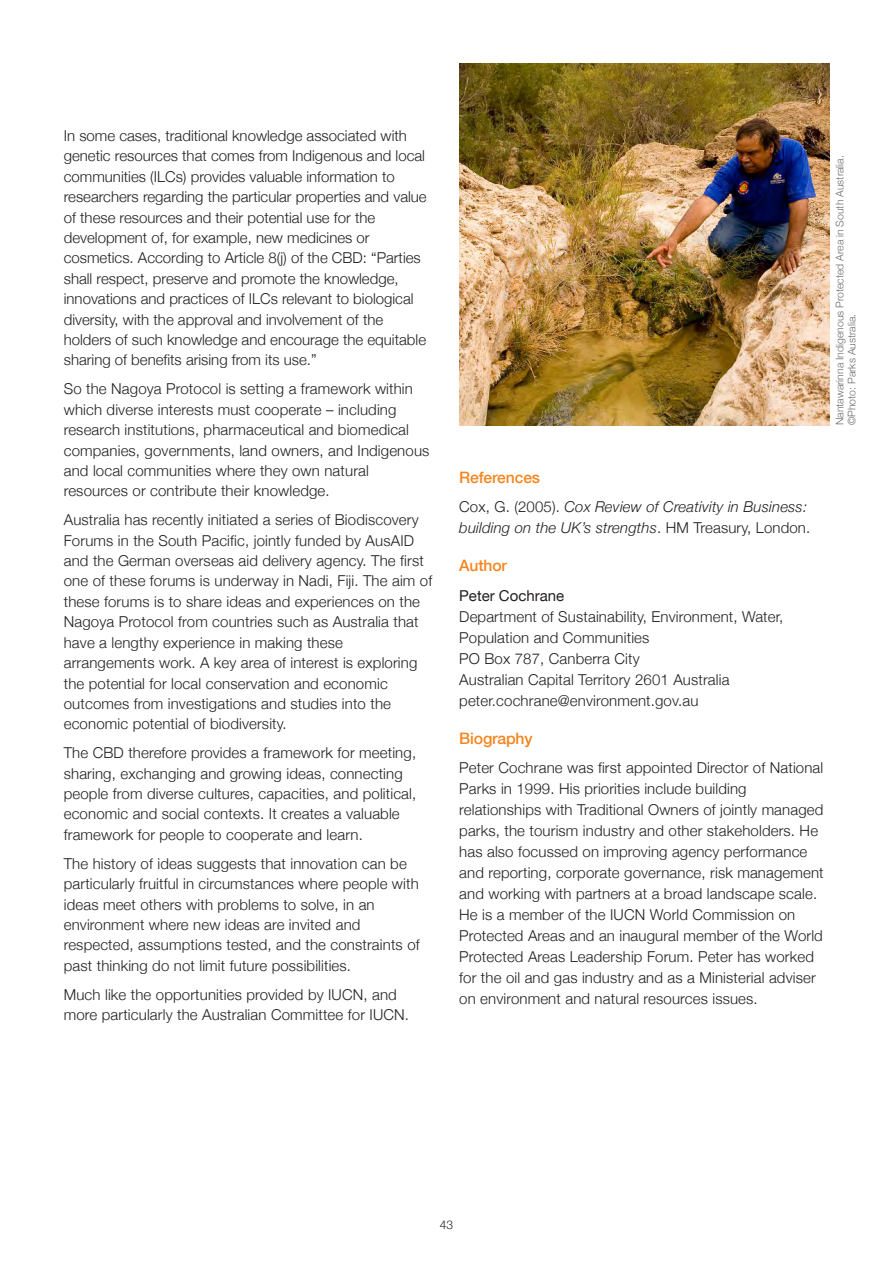
<style>
.page{position:relative;width:893px;height:1263px;background:#fff}
.page>*{position:absolute;margin:0;border:0;box-sizing:border-box;transform-origin:0 0}
.Sub_head{font:500 15.75px "Helvetica Neue";letter-spacing:-.01em;color:#f58520}
.Body_Black{font:300 15px/20.4px "Helvetica Neue";letter-spacing:.01em;color:#231f20}
.Body_Black-2{font:italic 300 15px/21px "Helvetica Neue";letter-spacing:.01em;color:#231f20}
.t1{font:300 12px "Helvetica Neue";color:#231f20}
.Photo_Caption_on_whi{font:300 10.5px/12px "Helvetica Neue";color:#6c6d70}
.s1{font-style:normal}
.s2{font-weight:400}
</style>
<div class="page">
<img style="left:459px;top:64px;width:370px;height:361px">
<p class="Body_Black" style="left:64px;top:125px;width:364px">In some cases, traditional knowledge associated with genetic resources that comes from Indigenous and local communities (ILCs) provides valuable information to researchers regarding the particular properties and value of these resources and their potential use for the development of, for example, new medicines or cosmetics. According to Article 8(j) of the CBD: “Parties shall respect, preserve and promote the knowledge, innovations and practices of ILCs relevant to biological diversity, with the approval and involvement of the holders of such knowledge and encourage the equitable sharing of benefits arising from its use.”</p>
<p class="Body_Black" style="left:64px;top:378px;width:367px">So the Nagoya Protocol is setting a framework within which diverse interests must cooperate – including research institutions, pharmaceutical and biomedical companies, governments, land owners, and Indigenous and local communities where they own natural resources or contribute their knowledge.</p>
<p class="Body_Black" style="left:64px;top:509px;width:370px">Australia has recently initiated a series of Biodiscovery Forums in the South Pacific, jointly funded by AusAID and the German overseas aid delivery agency. The first one of these forums is underway in Nadi, Fiji. The aim of these forums is to share ideas and experiences on the Nagoya Protocol from countries such as Australia that have a lengthy experience in making these arrangements work. A key area of interest is exploring the potential for local conservation and economic outcomes from investigations and studies into the economic potential of biodiversity.</p>
<p class="Body_Black" style="left:64px;top:742px;width:354px">The CBD therefore provides a framework for meeting, sharing, exchanging and growing ideas, connecting people from diverse cultures, capacities, and political, economic and social contexts. It creates a valuable framework for people to cooperate and learn.</p>
<p class="Body_Black" style="left:64px;top:852px;width:357px">The history of ideas suggests that innovation can be particularly fruitful in circumstances where people with ideas meet others with problems to solve, in an environment where new ideas are invited and respected, assumptions tested, and the constraints of past thinking do not limit future possibilities.</p>
<p class="Body_Black" style="left:64px;top:983px;width:347px">Much like the opportunities provided by IUCN, and more particularly the Australian Committee for IUCN.</p>
<p class="Photo_Caption_on_whi" style="left:833px;top:425px;width:271px;rotate:-90deg">Nantawarinna Indigenous Protected Area in South Australia. ©Photo: Parks Australia.</p>
<p class="Sub_head" style="left:459px;top:464px;width:82px">References</p>
<p class="Body_Black-2" style="left:459px;top:496px;width:353px"><span class="s1">Cox, G. (2005).</span> Cox Review of Creativity in Business: building on the UK’s strengths<span class="s1">. HM Treasury, London.</span></p>
<p class="Sub_head" style="left:459px;top:553px;width:49px">Author</p>
<p class="Body_Black" style="left:459px;top:584px;width:326px;line-height:21px"><span class="s2">Peter Cochrane<br></span>Department of Sustainability, Environment, Water, Population and Communities<br>PO Box 787, Canberra City<br>Australian Capital Territory 2601 Australia peter.cochrane@environment.gov.au</p>
<p class="Sub_head" style="left:459px;top:725px;width:75px">Biography</p>
<p class="Body_Black" style="left:459px;top:757px;width:366px;line-height:21px">Peter Cochrane was first appointed Director of National Parks in 1999. His priorities include building relationships with Traditional Owners of jointly managed parks, the tourism industry and other stakeholders. He has also focussed on improving agency performance and reporting, corporate governance, risk management and working with partners at a broad landscape scale.<br>He is a member of the IUCN World Commission on Protected Areas and an inaugural member of the World Protected Areas Leadership Forum. Peter has worked for the oil and gas industry and as a Ministerial adviser on environment and natural resources issues.</p>
<p class="t1" style="left:440px;top:1215px;width:15px">43</p>
</div>
